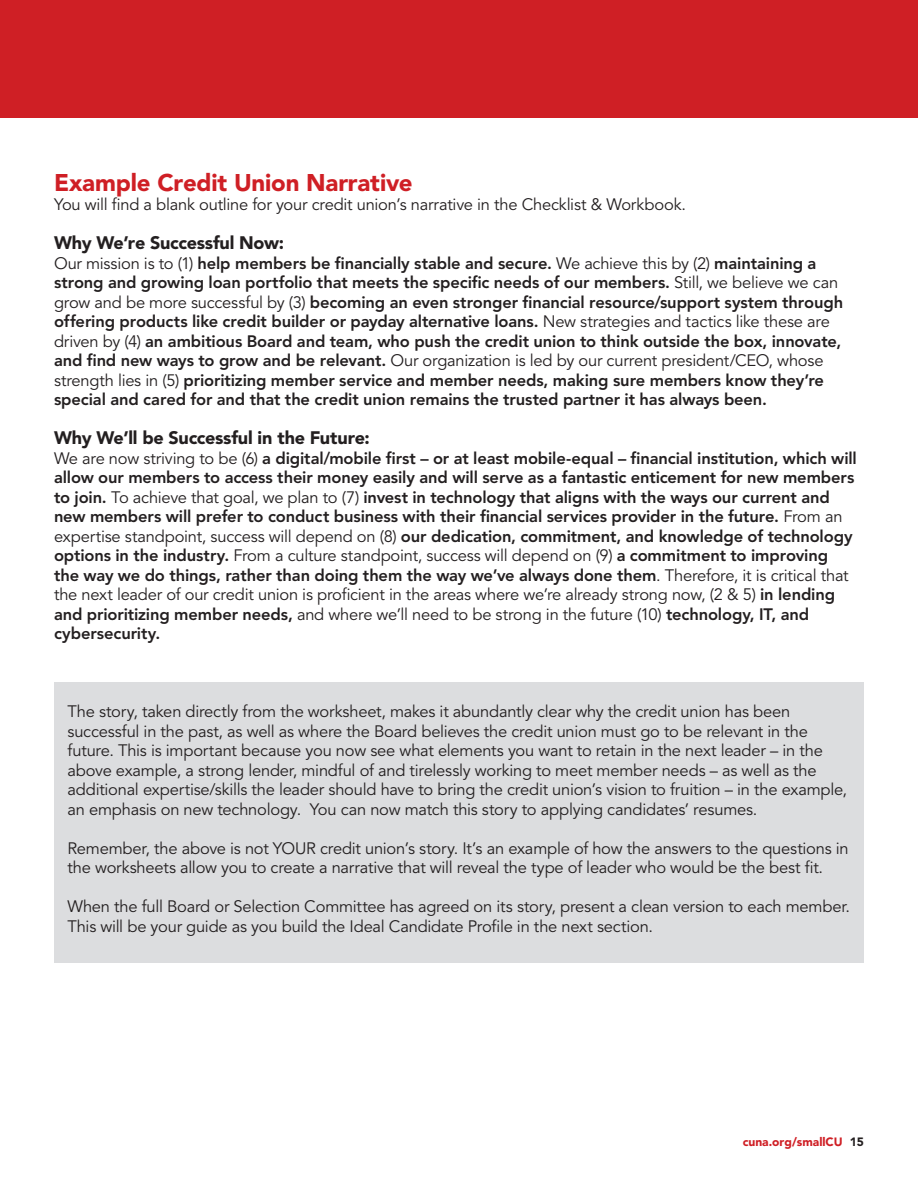
<style>
.page{position:relative;width:918px;height:1188px;background:#fff}
.page>*{position:absolute;margin:0;border:0;box-sizing:border-box;transform-origin:0 0}
.Body{font:900 24px "Avenir LT Std";letter-spacing:-.01em;color:#cf1f25}
.Questions_Subhead_2{font:900 18px "Avenir LT Std";letter-spacing:-.015em;color:#231f20}
.Body-2{font:800 16.5px/19.5px "Avenir LT Std";letter-spacing:-.01em;color:#231f20}
.Body-3{font:16.5px/19.5px "Avenir LT Std";letter-spacing:-.015em;color:#231f20}
.t1{font:900 12px "Avenir LT Std";color:#cf1f25}
.s1{font-weight:400}
.s2{color:#231f20}
</style>
<div class="page">
<div style="left:0;top:0;width:918px;height:118px;background:#cf1f25"></div>
<div style="left:54px;top:683px;width:810px;height:280px;background:#dcdddf"></div>
<p class="Body" style="left:54px;top:168px;width:360px">Example Credit Union Narrative</p>
<p class="Body-3" style="left:54px;top:195px;width:634px">You will find a blank outline for your credit union’s narrative in the Checklist &amp; Workbook.</p>
<p class="Questions_Subhead_2" style="left:54px;top:232px;width:232px">Why We’re Successful Now:</p>
<p class="Body-2" style="left:54px;top:253px;width:791px"><span class="s1">Our mission is to (1)</span> help members be financially stable and secure. <span class="s1">We achieve this by (2)</span> maintaining a strong and growing loan portfolio that meets the specific needs of our members. <span class="s1">Still, we believe we can grow and be more successful by (3)</span> becoming an even stronger financial resource/support system through offering products like credit builder or payday alternative loans. <span class="s1">New strategies and tactics like these are driven by (4)</span> an ambitious Board and team, who push the credit union to think outside the box, innovate, and find new ways to grow and be relevant. <span class="s1">Our organization is led by our current president/CEO, whose strength lies in (5)</span> prioritizing member service and member needs, making sure members know they’re special and cared for and that the credit union remains the trusted partner it has always been.</p>
<p class="Questions_Subhead_2" style="left:54px;top:427px;width:317px">Why We’ll be Successful in the Future:</p>
<p class="Body-2" style="left:54px;top:448px;width:804px"><span class="s1">We are now striving to be (6)</span> a digital/mobile first – or at least mobile-equal – financial institution, which will allow our members to access their money easily and will serve as a fantastic enticement for new members to join. <span class="s1">To achieve that goal, we plan to (7)</span> invest in technology that aligns with the ways our current and new members will prefer to conduct business with their financial services provider in the future. <span class="s1">From an expertise standpoint, success will depend on (8)</span> our dedication, commitment, and knowledge of technology options in the industry. <span class="s1">From a culture standpoint, success will depend on (9)</span> a commitment to improving the way we do things, rather than doing them the way we’ve always done them<span class="s1">. Therefore, it is critical that the next leader of our credit union is proficient in the areas where we’re already strong now, (2 &amp; 5)</span> in lending and prioritizing member needs, <span class="s1">and where we’ll need to be strong in the future (10)</span> technology, IT, and cybersecurity.</p>
<p class="Body-3" style="left:68px;top:702px;width:781px">The story, taken directly from the worksheet, makes it abundantly clear why the credit union has been successful in the past, as well as where the Board believes the credit union must go to be relevant in the future. This is important because you now see what elements you want to retain in the next leader – in the above example, a strong lender, mindful of and tirelessly working to meet member needs – as well as the additional expertise/skills the leader should have to bring the credit union’s vision to fruition – in the example, an emphasis on new technology. You can now match this story to applying candidates’ resumes.</p>
<p class="Body-3" style="left:68px;top:839px;width:783px">Remember, the above is not YOUR credit union’s story. It’s an example of how the answers to the questions in the worksheets allow you to create a narrative that will reveal the type of leader who would be the best fit.</p>
<p class="Body-3" style="left:68px;top:897px;width:784px">When the full Board or Selection Committee has agreed on its story, present a clean version to each member.<br>This will be your guide as you build the Ideal Candidate Profile in the next section.</p>
<p class="t1" style="left:743px;top:1135px;width:123px">cuna.org/smallCU <span class="s2">15</span></p>
</div>
